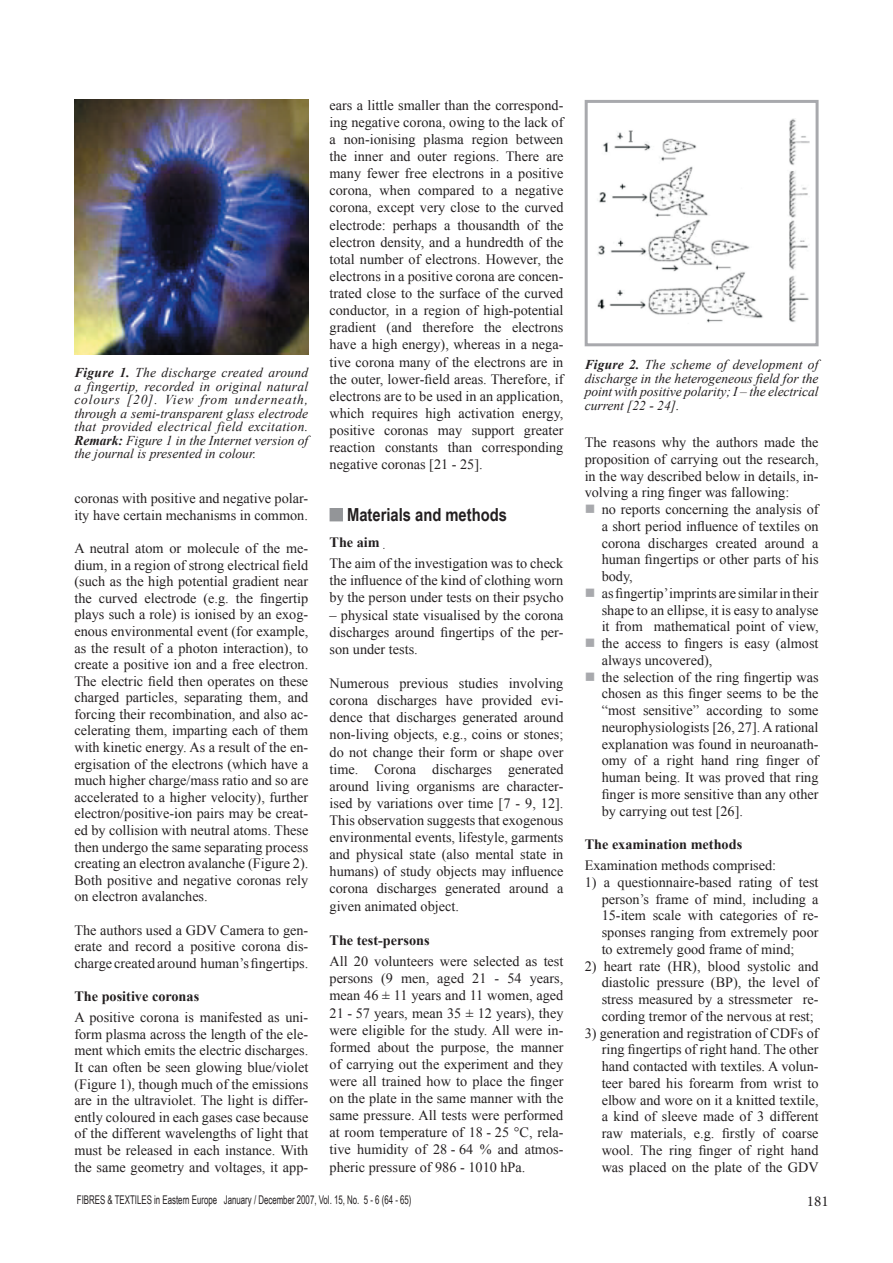
<style>
.page{position:relative;width:893px;height:1263px;background:#fff}
.page>*{position:absolute;margin:0;border:0;box-sizing:border-box;transform-origin:0 0}
.Podtytuł_1{font:700 18px "Arial Narrow";color:#231f20}
.t1{font:15px "Minion Pro";color:#231f20}
.Normalny{font:14.25px/16.6px "Times New Roman";color:#231f20;text-align:justify}
.Tekst_podstawowy{font:14.25px/17.1px "Times New Roman";color:#231f20;text-align:justify}
.Tekst_podstawowy_wcięty{font:14.25px/17.1px "Times New Roman";color:#231f20;text-align:justify}
.Tekst_podstawowy_2{font:14.25px/17.1px "Times New Roman";color:#231f20;text-align:justify}
.Nagłówek_3{font:700 14.25px "Times New Roman";color:#231f20}
.Podtytuł_1-2{font:700 14.25px "Times New Roman";color:#231f20}
.Tekst_podstawowy_2-2{font:700 14.25px "Times New Roman";color:#231f20}
.Tekst_podstawowy-2{font:700 14.25px "Times New Roman";color:#231f20}
.Podpis{font:italic 13.5px/13.5px "Times New Roman";color:#231f20;text-align:justify}
.t2{font:12px "Arial Narrow";color:#231f20;scale:.8 1}
.s1{color:#939598}
.s2{font-weight:700}
.s3{color:#a8a9ad}
</style>
<div class="page">
<div style="left:330px;top:508px;width:13px;height:13px;border:3px solid #939598"></div>
<img style="left:74px;top:100px;width:234px;height:254px">
<img style="left:597px;top:118px;width:213px;height:205px">
<div style="left:585px;top:100px;width:234px;height:246px;border:3px solid #a8a9ad"></div>
<p class="Tekst_podstawowy" style="left:330px;top:96px;width:235px">ears a little smaller than the correspond&shy;ing negative corona, owing to the lack of a non-ionising plasma region between the inner and outer regions. There are many fewer free electrons in a positive corona, when compared to a negative corona, except very close to the curved electrode: perhaps a thousandth of the electron density, and a hundredth of the total number of electrons. However, the electrons in a positive corona are concen&shy;trated close to the surface of the curved conductor, in a region of high-potential gradient (and therefore the electrons have a high energy), whereas in a nega&shy;tive corona many of the electrons are in the outer, lower-field areas. Therefore, if electrons are to be used in an application, which requires high activation energy, positive coronas may support greater reaction constants than corresponding negative coronas [21 - 25].</p>
<p class="Podtytuł_1" style="left:330px;top:501px;width:179px"><span class="s1">■</span> Materials and methods</p>
<p class="Tekst_podstawowy-2" style="left:330px;top:532px;width:52px">The aim</p>
<p class="Tekst_podstawowy_wcięty" style="left:330px;top:555px;width:235px">The aim of the investigation was to check the influence of the kind of clothing worn by the person under tests on their psycho</p>
<p class="Tekst_podstawowy_wcięty" style="left:330px;top:606px;width:235px">– physical state visualised by the corona discharges around fingertips of the per&shy;son under tests.</p>
<p class="Tekst_podstawowy_wcięty" style="left:330px;top:674px;width:235px">Numerous previous studies involving corona discharges have provided evi&shy;dence that discharges generated around non-living objects, e.g., coins or stones; do not change their form or shape over time. Corona discharges generated around living organisms are character&shy;ised by variations over time [7 - 9, 12].<br>This observation suggests that exogenous environmental events, lifestyle, garments and physical state (also mental state in humans) of study objects may influence corona discharges generated around a given animated object.</p>
<p class="Tekst_podstawowy_2-2" style="left:330px;top:930px;width:102px">The test-persons</p>
<p class="Tekst_podstawowy_2" style="left:330px;top:952px;width:235px">All 20 volunteers were selected as test persons (9 men, aged 21 - 54 years, mean 46 ± 11 years and 11 women, aged 21 - 57 years, mean 35 ± 12 years), they were eligible for the study. All were in&shy;formed about the purpose, the manner of carrying out the experiment and they were all trained how to place the finger on the plate in the same manner with the same pressure. All tests were performed at room temperature of 18 - 25 °C, rela&shy;tive humidity of 28 - 64 % and atmos&shy;pheric pressure of 986 - 1010 hPa.</p>
<p class="Podpis" style="left:74px;top:366px;width:235px"><span class="s2">Figure 1.</span> The discharge created around a fingertip, recorded in original natural colours [20]. View from underneath, through a semi-transparent glass electrode that provided electrical field excitation.<br><span class="s2">Remark:</span> Figure 1 in the Internet version of the journal is presented in colour.</p>
<p class="Podpis" style="left:585px;top:358px;width:235px"><span class="s2">Figure 2.</span> The scheme of development of discharge in the heterogeneous field for the point with positive polarity; I – the electrical current [22 - 24].</p>
<p class="Tekst_podstawowy_2" style="left:585px;top:434px;width:235px">The reasons why the authors made the proposition of carrying out the research, in the way described below in details, in&shy;volving a ring finger was fallowing:</p>
<p class="Normalny" style="left:602px;top:501px;width:218px;text-indent:-17px"><span class="s3">■</span> no reports concerning the analysis of a short period influence of textiles on corona discharges created around a human fingertips or other parts of his body,</p>
<p class="Normalny" style="left:602px;top:584px;width:218px;text-indent:-17px"><span class="s3">■</span> as fingertip’ imprints are similar in their shape to an ellipse, it is easy to analyse it from mathematical point of view,</p>
<p class="Normalny" style="left:602px;top:635px;width:218px;text-indent:-17px"><span class="s3">■</span> the access to fingers is easy (almost always uncovered),</p>
<p class="Tekst_podstawowy" style="left:602px;top:668px;width:218px;text-indent:-17px"><span class="s3">■</span> the selection of the ring fingertip was chosen as this finger seems to be the “most sensitive” according to some neurophysiologists [26, 27]. A rational explanation was found in neuroanath&shy;omy of a right hand ring finger of human being. It was proved that ring finger is more sensitive than any other by carrying out test [26].</p>
<p class="Nagłówek_3" style="left:585px;top:834px;width:159px">The examination methods</p>
<p class="Normalny" style="left:585px;top:857px;width:193px">Examination methods comprised:</p>
<p class="Normalny" style="left:602px;top:873px;width:218px;text-indent:-17px">1) a questionnaire-based rating of test person’s frame of mind, including a 15-item scale with categories of re&shy;sponses ranging from extremely poor to extremely good frame of mind;</p>
<p class="Normalny" style="left:602px;top:957px;width:218px;text-indent:-17px">2) heart rate (HR), blood systolic and diastolic pressure (BP), the level of stress measured by a stressmeter re&shy;cording tremor of the nervous at rest;</p>
<p class="Normalny" style="left:602px;top:1024px;width:219px;text-indent:-17px">3) generation and registration of CDFs of ring fingertips of right hand. The other hand contacted with textiles. A volun&shy;teer bared his forearm from wrist to elbow and wore on it a knitted textile, a kind of sleeve made of 3 different raw materials, e.g. firstly of coarse wool. The ring finger of right hand was placed on the plate of the GDV</p>
<p class="Normalny" style="left:74px;top:490px;width:235px">coronas with positive and negative polar&shy;ity have certain mechanisms in common.</p>
<p class="Normalny" style="left:74px;top:540px;width:235px">A neutral atom or molecule of the me&shy;dium, in a region of strong electrical field (such as the high potential gradient near the curved electrode (e.g. the fingertip plays such a role) is ionised by an exog&shy;enous environmental event (for example, as the result of a photon interaction), to create a positive ion and a free electron.<br>The electric field then operates on these charged particles, separating them, and forcing their recombination, and also ac&shy;celerating them, imparting each of them with kinetic energy. As a result of the en&shy;ergisation of the electrons (which have a much higher charge/mass ratio and so are accelerated to a higher velocity), further electron/positive-ion pairs may be creat&shy;ed by collision with neutral atoms. These then undergo the same separating process creating an electron avalanche (Figure 2).<br>Both positive and negative coronas rely on electron avalanches.</p>
<p class="Tekst_podstawowy" style="left:74px;top:921px;width:235px;line-height:16.6px">The authors used a GDV Camera to gen&shy;erate and record a positive corona dis&shy;charge created around human’s fingertips.</p>
<p class="Podtytuł_1-2" style="left:74px;top:987px;width:126px">The positive coronas</p>
<p class="Tekst_podstawowy" style="left:74px;top:1009px;width:235px;line-height:16.6px">A positive corona is manifested as uni&shy;form plasma across the length of the ele&shy;ment which emits the electric discharges.<br>It can often be seen glowing blue/violet (Figure 1), though much of the emissions are in the ultraviolet. The light is differ&shy;ently coloured in each gases case because of the different wavelengths of light that must be released in each instance. With the same geometry and voltages, it app-</p>
<p class="t2" style="left:77px;top:1191px;width:420px">FIBRES &amp; TEXTILES in Eastern Europe January / December 2007, Vol. 15, No. 5 - 6 (64 - 65)</p>
<p class="t1" style="left:807px;top:1192px;width:23px">181</p>
</div>
